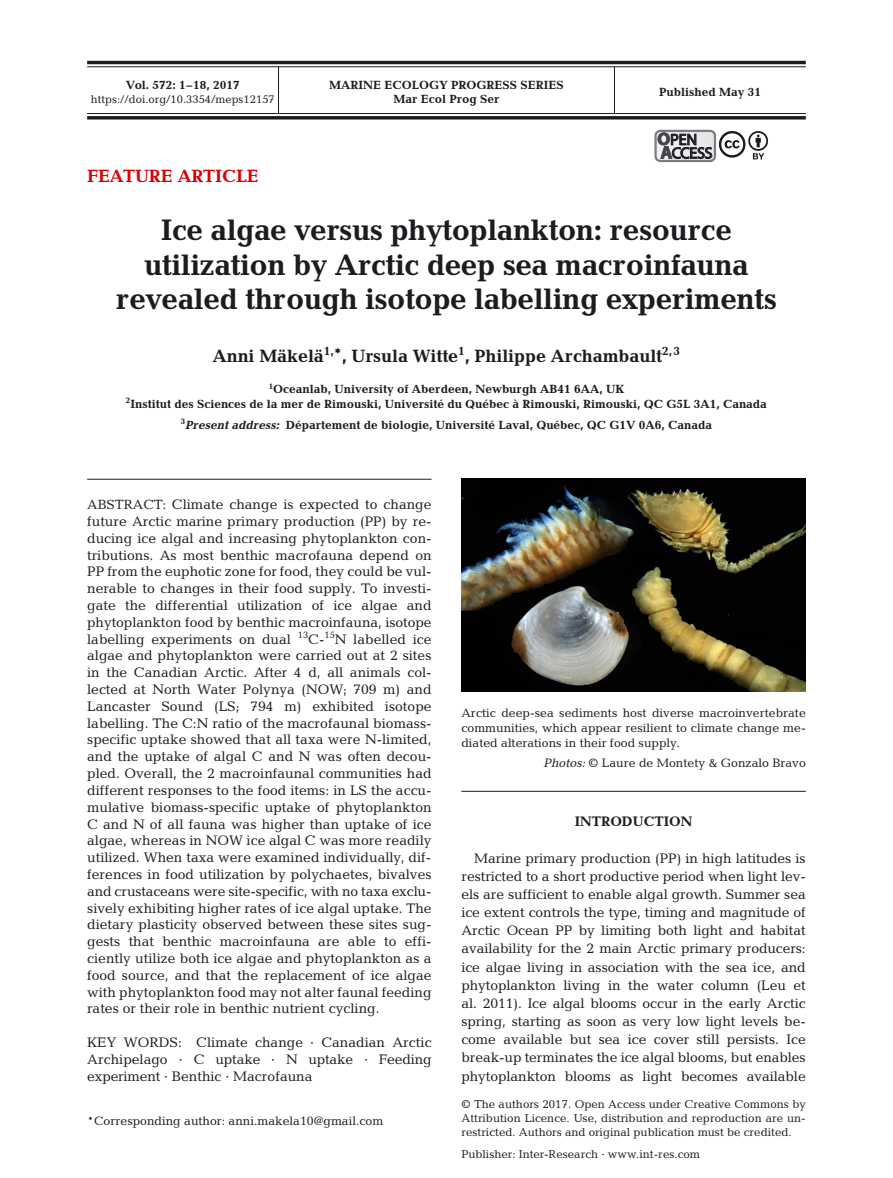
<style>
.page{position:relative;width:893px;height:1178px;background:#fff}
.page>*{position:absolute;margin:0;border:0;box-sizing:border-box;transform-origin:0 0}
.t1{font:700 30px/34.5px "Candida";letter-spacing:-.015em;color:#1b1c20;text-align:center}
.t2{font:700 18px "Candida";letter-spacing:-.005em;color:#1b1c20}
.t3{font:700 18px "Candida";letter-spacing:-.005em;color:#d80005}
.t4{font:15.9px/13.5px "Myriad";letter-spacing:-.02em;color:#1b1c20}
.t5{font:13.95px/16.8px "Candida";letter-spacing:-.005em;color:#1b1c20;text-align:justify}
.t6{font:700 13.95px "Candida";color:#1b1c20}
.t7{font:12.3px/14.7px "Candida";color:#1b1c20;text-align:justify}
.t8{font:700 12px/14.4px "Candida";color:#1b1c20;text-align:center}
.t9{font:11.55px/14px "Candida";color:#1b1c20;text-align:justify}
.t10{font:11.25px "Candida";color:#1b1c20}
.s1{font-weight:700;font-size:17.7px;color:#474549}
.s2{font-family:"Oblique Straight"}
.s3{font-size:13.5px}
.s4{font-family:"Oblique Straight Plain"}
</style>
<div class="page">
<hr style="left:87px;top:61px;width:719px;height:3px;background:#1b1c20">
<svg style="left:87px;top:116px;width:719px;height:4px;background:#3a3a3e"></svg>
<hr style="left:87px;top:66px;width:719px;height:1px;background:#1b1c20">
<hr style="left:278px;top:67px;width:1px;height:47px;background:#1b1c20">
<hr style="left:87px;top:113px;width:719px;height:1px;background:#1b1c20">
<hr style="left:614px;top:67px;width:1px;height:47px;background:#1b1c20">
<hr style="left:87px;top:479px;width:345px;height:1px;background:#1b1c20">
<img style="left:461px;top:479px;width:345px;height:213px">
<hr style="left:461px;top:791px;width:345px;height:1px;background:#1b1c20">
<div style="left:656px;top:131px;width:59px;height:30px;background:#eaecec;border-radius:5px"></div>
<div style="left:654px;top:130px;width:62px;height:32px;border:2px solid #7d7c80;border-radius:5px"></div>
<svg style="left:719px;top:131px;width:49px;height:28px"></svg>
<p class="t8" style="left:126px;top:79px;width:116px">Vol. 572: 1–18, 2017</p>
<p class="t10" style="left:91px;top:95px;width:185px">https://doi.org/10.3354/meps12157</p>
<p class="t8" style="left:329px;top:79px;width:236px">MARINE ECOLOGY PROGRESS SERIES<br>Mar Ecol Prog Ser</p>
<p class="t8" style="left:659px;top:86px;width:103px">Published May 31</p>
<p class="t4" style="left:657px;top:134px;width:57px"><span class="s1">O</span>PEN<br><span class="s1">A</span>CCESS</p>
<p class="t3" style="left:87px;top:170px;width:173px">FEATURE ARTICLE</p>
<h1 class="t1" style="left:116px;top:216px;width:663px">Ice algae versus phytoplankton: resource utilization by Arctic deep sea macroinfauna revealed through isotope labelling experiments</h1>
<p class="t2" style="left:213px;top:350px;width:469px">Anni Mäkelä<sup>1,</sup>*, Ursula Witte<sup>1</sup>, Philippe Archambault<sup>2,3</sup></p>
<p class="t8" style="left:126px;top:383px;width:642px"><sup>1</sup>Oceanlab, University of Aberdeen, Newburgh AB41 6AA, UK<br><sup>2</sup>Institut des Sciences de la mer de Rimouski, Université du Québec à Rimouski, Rimouski, QC G5L 3A1, Canada</p>
<p class="t8" style="left:181px;top:419px;width:533px"><sup>3</sup><span class="s2">Present address:</span> Département de biologie, Université Laval, Québec, QC G1V 0A6, Canada</p>
<p class="t5" style="left:87px;top:497px;width:346px"><span class="s3">ABSTRACT:</span> Climate change is expected to change future Arctic marine primary production (PP) by re - ducing ice algal and increasing phytoplankton con&shy;tributions. As most benthic macrofauna depend on PP from the euphotic zone for food, they could be vul&shy;nerable to changes in their food supply. To investi&shy;gate the differential utilization of ice algae and phytoplankton food by benthic macroinfauna, isotope labelling experiments on dual <sup>13</sup>C-<sup>15</sup>N labelled ice algae and phytoplankton were carried out at 2 sites in the Canadian Arctic. After 4 d, all animals col&shy;lected at North Water Polynya (NOW; 709 m) and Lancaster Sound (LS; 794 m) exhibited isotope labelling. The C:N ratio of the macrofaunal biomass&shy;specific uptake showed that all taxa were N-limited, and the uptake of algal C and N was often decou&shy;pled. Overall, the 2 macroinfaunal communities had different responses to the food items: in LS the accu&shy;mulative biomass-specific uptake of phytoplankton C and N of all fauna was higher than uptake of ice algae, whereas in NOW ice algal C was more readily utilized. When taxa were examined individually, dif&shy;ferences in food utilization by polychaetes, bivalves and crustaceans were site-specific, with no taxa exclu - sively exhibiting higher rates of ice algal uptake. The dietary plasticity observed between these sites sug&shy;gests that benthic macroinfauna are able to effi&shy;ciently utilize both ice algae and phytoplankton as a food source, and that the replacement of ice algae with phytoplankton food may not alter faunal feeding rates or their role in benthic nutrient cycling.</p>
<p class="t5" style="left:87px;top:1035px;width:346px">KEY WORDS: Climate change · Canadian Arctic Archipelago · C uptake · N uptake · Feeding experiment · Benthic · Macrofauna</p>
<p class="t7" style="left:87px;top:1114px;width:298px">*Corresponding author: anni.makela10@gmail.com</p>
<p class="t7" style="left:461px;top:707px;width:346px">Arctic deep-sea sediments host diverse macroinvertebrate communities, which appear resilient to climate change me - diated alterations in their food supply.</p>
<p class="t7" style="left:544px;top:757px;width:264px"><span class="s4">Photos:</span> © Laure de Montety &amp; Gonzalo Bravo</p>
<p class="t6" style="left:575px;top:817px;width:119px">INTRODUCTION</p>
<p class="t5" style="left:461px;top:850px;width:346px;line-height:18.1px;text-indent:13px">Marine primary production (PP) in high latitudes is restricted to a short productive period when light lev&shy;els are sufficient to enable algal growth. Summer sea ice extent controls the type, timing and magnitude of Arctic Ocean PP by limiting both light and habitat availability for the 2 main Arctic primary producers: ice algae living in association with the sea ice, and phytoplankton living in the water column (Leu et al. 2011). Ice algal blooms occur in the early Arctic spring, starting as soon as very low light levels be - come available but sea ice cover still persists. Ice break-up terminates the ice algal blooms, but enables phytoplankton blooms as light becomes available</p>
<p class="t9" style="left:461px;top:1098px;width:346px">© The authors 2017. Open Access under Creative Commons by Attribution Licence. Use, distribution and reproduction are un - restricted. Authors and original publication must be credited.</p>
<p class="t9" style="left:461px;top:1148px;width:240px">Publisher: Inter-Research · www.int-res.com</p>
</div>
